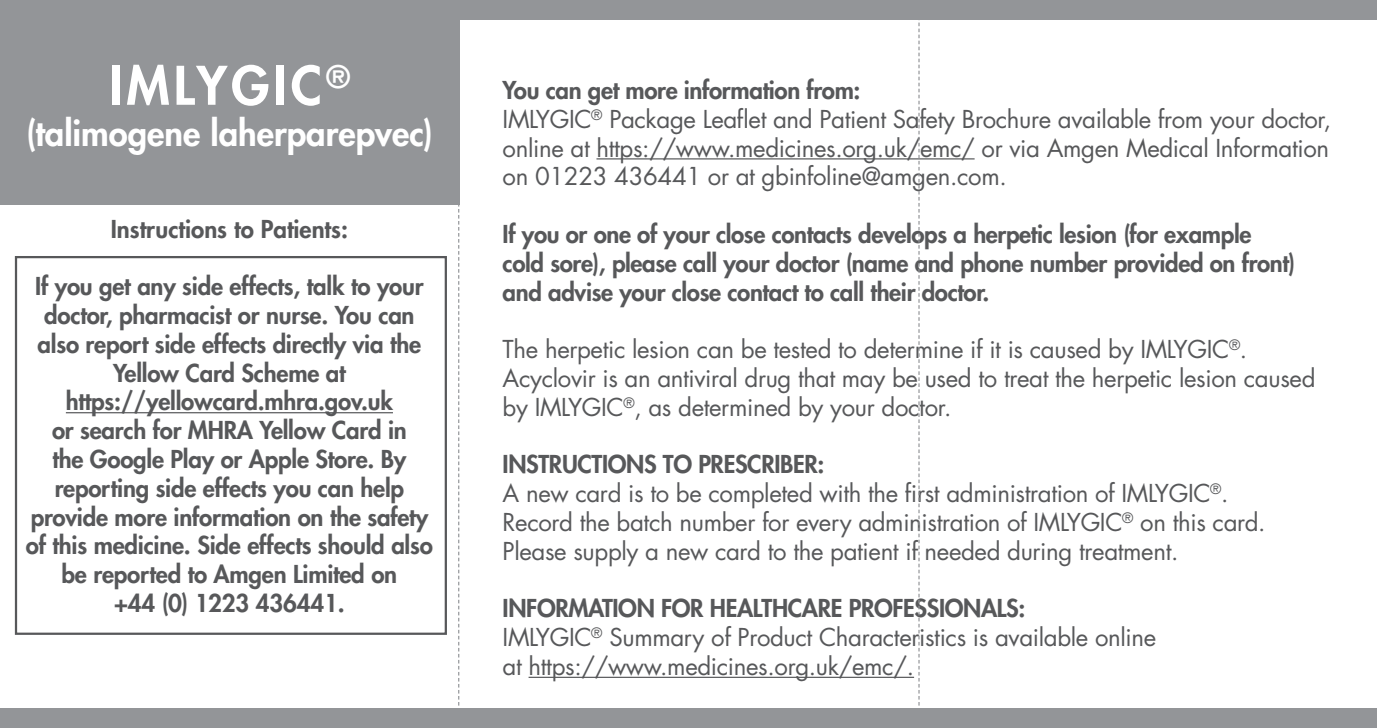
<style>
.page{position:relative;width:1377px;height:728px;background:#fff}
.page>*{position:absolute;margin:0;border:0;box-sizing:border-box;transform-origin:0 0}
.t1{font:800 51.6px "Futura Std";letter-spacing:.08em;color:#fff}
.t2{font:800 34.5px "Futura Std";color:#fff}
.t3{font:800 24px/28.8px "Futura Std";letter-spacing:-.01em;color:#57585a;text-align:center}
.t4{font:24px/28.8px "Futura Std";letter-spacing:-.015em;color:#57585a;text-align:justify}
</style>
<div class="page">
<div style="left:15px;top:256px;width:432px;height:379px;border:2px solid #57585a"></div>
<div style="left:0;top:0;width:459px;height:204px;background:#939598"></div>
<div style="left:0;top:709px;width:1377px;height:19px;background:#939598"></div>
<div style="left:0;top:0;width:1377px;height:19px;background:#939598"></div>
<hr style="left:66px;top:412px;width:327px;height:1px;background:#57585a">
<hr style="left:596px;top:158px;width:378px;height:1px;background:#57585a">
<hr style="left:529px;top:677px;width:385px;height:1px;background:#57585a">
<svg style="left:458px;top:204px;width:1px;height:505px"></svg>
<svg style="left:918px;top:19px;width:1px;height:690px"></svg>
<p class="t1" style="left:109px;top:53px;width:243px">IMLYGIC<sup>®</sup></p>
<p class="t2" style="left:26px;top:112px;width:409px">(talimogene laherparepvec)</p>
<p class="t3" style="left:111px;top:214px;width:239px">Instructions to Patients:</p>
<p class="t3" style="left:26px;top:272px;width:408px">If you get any side effects, talk to your doctor, pharmacist or nurse. You can also report side effects directly via the Yellow Card Scheme at https://yellowcard.mhra.gov.uk<br>or search for MHRA Yellow Card in<br>the Google Play or Apple Store. By reporting side effects you can help provide more information on the safety of this medicine. Side effects should also be reported to Amgen Limited on<br>+44 (0) 1223 436441.</p>
<p class="t3" style="left:503px;top:76px;width:359px">You can get more information from:</p>
<p class="t4" style="left:503px;top:105px;width:830px">IMLYGIC<sup>®</sup> Package Leaflet and Patient Safety Brochure available from your doctor, online at https://www.medicines.org.uk/emc/ or via Amgen Medical Information on 01223 436441 or at gbinfoline@amgen.com.</p>
<p class="t3" style="left:503px;top:220px;width:750px">If you or one of your close contacts develops a herpetic lesion (for example</p>
<p class="t3" style="left:503px;top:248px;width:794px;text-align:left">cold sore), please call your doctor (name and phone number provided on front) and advise your close contact to call their doctor.</p>
<p class="t4" style="left:503px;top:335px;width:814px;text-align:left">The herpetic lesion can be tested to determine if it is caused by IMLYGIC<sup>®</sup>.<br>Acyclovir is an antiviral drug that may be used to treat the herpetic lesion caused by IMLYGIC<sup>®</sup>, as determined by your doctor.</p>
<p class="t3" style="left:503px;top:450px;width:323px">INSTRUCTIONS TO PRESCRIBER:</p>
<p class="t4" style="left:503px;top:479px;width:727px">A new card is to be completed with the first administration of IMLYGIC<sup>®</sup>.</p>
<p class="t4" style="left:503px;top:508px;width:764px">Record the batch number for every administration of IMLYGIC<sup>®</sup> on this card.</p>
<p class="t4" style="left:503px;top:537px;width:677px">Please supply a new card to the patient if needed during treatment.</p>
<p class="t3" style="left:503px;top:594px;width:524px">INFORMATION FOR HEALTHCARE PROFESSIONALS:</p>
<p class="t4" style="left:503px;top:623px;width:655px">IMLYGIC<sup>®</sup> Summary of Product Characteristics is available online</p>
<p class="t4" style="left:503px;top:652px;width:413px">at https://www.medicines.org.uk/emc/.</p>
</div>
